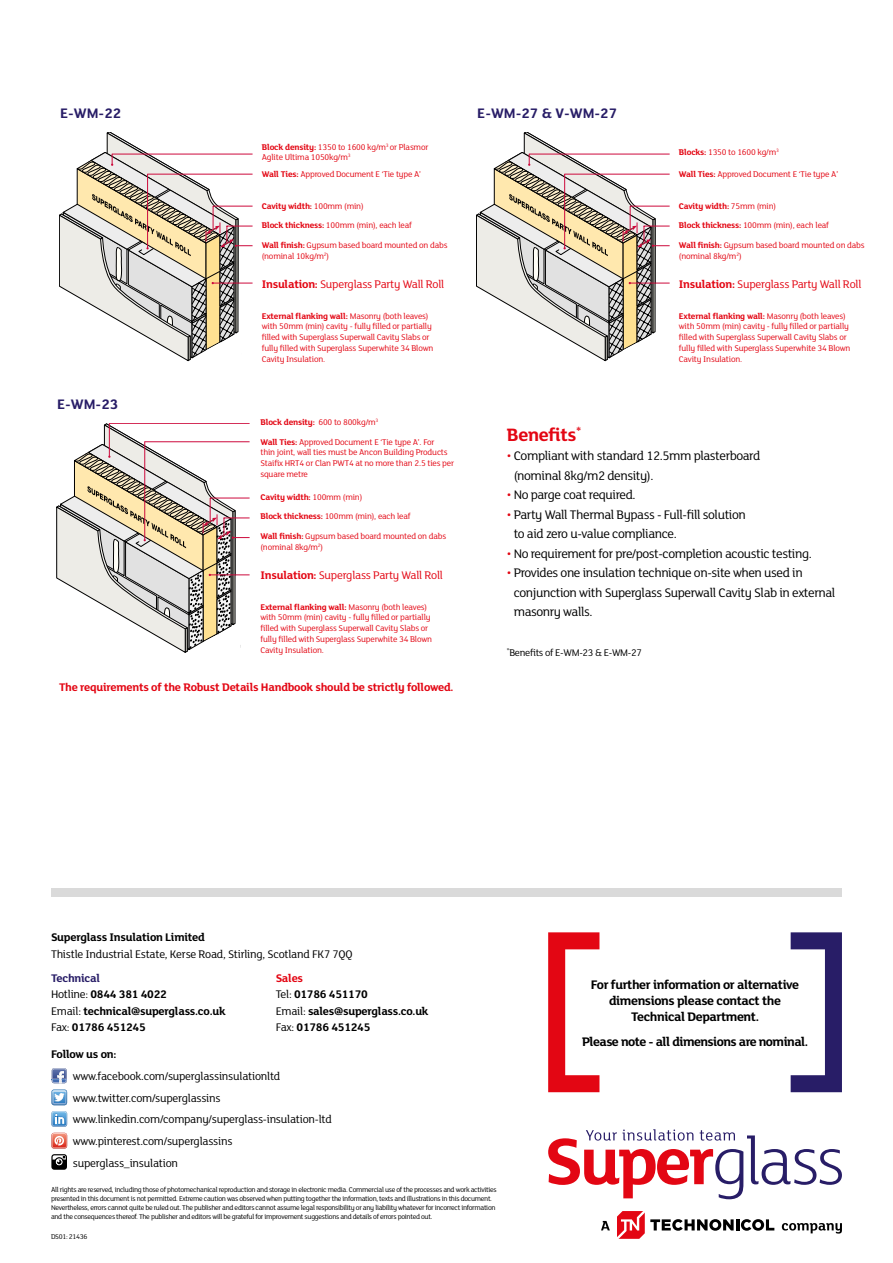
<style>
.page{position:relative;width:893px;height:1263px;background:#fff}
.page>*{position:absolute;margin:0;border:0;box-sizing:border-box;transform-origin:0 0}
.t1{font:700 19.5px "FS Lola";letter-spacing:-.02em;color:#e30613}
.t2{font:700 15px "FS Lola";color:#281d67}
.t3{font:13.5px/19.5px "FS Lola";letter-spacing:-.03em;color:#000}
.t4{font:700 13.5px/16.2px "FS Lola";letter-spacing:-.03em;color:#000;text-align:center}
.t5{font:12px/21.6px "FS Lola";letter-spacing:-.02em;color:#000}
.t6{font:700 12px/16.5px "FS Lola";letter-spacing:-.02em;color:#000}
.t7{font:12px "FS Lola";letter-spacing:-.02em;color:#e30613}
.t8{font:700 12px "FS Lola";letter-spacing:-.02em;color:#e30613}
.t9{font:10.5px "FS Lola";letter-spacing:-.03em;color:#000}
.t10{font:9px/10.8px "FS Lola";letter-spacing:-.02em;color:#e30613}
.t11{font:7.5px/9px "FS Lola";letter-spacing:-.04em;color:#000}
.s1{font-weight:700}
.s2{color:#e30613}
.s3{color:#281d67}
.s4{font-weight:400}
</style>
<div class="page">
<svg style="left:548px;top:932px;width:51px;height:160px"></svg>
<svg style="left:791px;top:932px;width:51px;height:160px"></svg>
<div style="left:51px;top:888px;width:791px;height:9px;background:#dadada"></div>
<svg style="left:51px;top:1068px;width:17px;height:59px"></svg>
<svg style="left:51px;top:1133px;width:16px;height:15px"></svg>
<svg style="left:51px;top:1154px;width:16px;height:16px"></svg>
<svg style="left:59px;top:132px;width:194px;height:229px"></svg>
<svg style="left:57px;top:423px;width:193px;height:229px"></svg>
<svg style="left:476px;top:132px;width:194px;height:229px"></svg>
<svg style="left:548px;top:1129px;width:294px;height:70px"></svg>
<svg style="left:601px;top:1211px;width:241px;height:28px"></svg>
<h2 class="t2" style="left:60px;top:102px;width:62px">E-WM-22</h2>
<h2 class="t2" style="left:57px;top:393px;width:62px">E-WM-23</h2>
<p class="t10" style="left:262px;top:141px;width:168px"><span class="s1">Block density:</span> 1350 to 1600 kg/m<sup>3</sup> or Plasmor<br>Aglite Ultima 1050kg/m<sup>3</sup></p>
<p class="t10" style="left:262px;top:168px;width:161px"><span class="s1">Wall Ties:</span> Approved Document E ‘Tie type A’</p>
<p class="t10" style="left:262px;top:196px;width:152px;line-height:19.4px"><span class="s1">Cavity width:</span> 100mm (min)<br><span class="s1">Block thickness:</span> 100mm (min), each leaf</p>
<p class="t10" style="left:262px;top:240px;width:187px"><span class="s1">Wall finish:</span> Gypsum based board mounted on dabs (nominal 10kg/m<sup>2</sup>)</p>
<h3 class="t7" style="left:262px;top:276px;width:184px"><span class="s1">Insulation:</span> Superglass Party Wall Roll</h3>
<p class="t10" style="left:262px;top:310px;width:173px"><span class="s1">External flanking wall:</span> Masonry (both leaves) with 50mm (min) cavity - fully filled or partially filled with Superglass Superwall Cavity Slabs or fully filled with Superglass Superwhite 34 Blown Cavity Insulation.</p>
<p class="t10" style="left:260px;top:412px;width:176px;line-height:19.4px"><span class="s1">Block density:</span> 600 to 800kg/m<sup>3<br></sup><span class="s1">Wall Ties:</span> Approved Document E ‘Tie type A’. For</p>
<p class="t10" style="left:260px;top:447px;width:195px">thin joint, wall ties must be Ancon Building Products<br>Staifix HRT4 or Clan PWT4 at no more than 2.5 ties per square metre</p>
<p class="t10" style="left:260px;top:487px;width:152px;line-height:19.4px"><span class="s1">Cavity width:</span> 100mm (min)<br><span class="s1">Block thickness:</span> 100mm (min), each leaf</p>
<p class="t10" style="left:260px;top:531px;width:187px"><span class="s1">Wall finish:</span> Gypsum based board mounted on dabs (nominal 8kg/m<sup>2</sup>)</p>
<h3 class="t7" style="left:260px;top:567px;width:184px"><span class="s1">Insulation:</span> Superglass Party Wall Roll</h3>
<p class="t10" style="left:260px;top:601px;width:173px"><span class="s1">External flanking wall:</span> Masonry (both leaves) with 50mm (min) cavity - fully filled or partially filled with Superglass Superwall Cavity Slabs or fully filled with Superglass Superwhite 34 Blown Cavity Insulation.</p>
<h3 class="t8" style="left:59px;top:678px;width:396px">The requirements of the Robust Details Handbook should be strictly followed.</h3>
<h2 class="t2" style="left:477px;top:102px;width:141px">E-WM-27 &amp; V-WM-27</h2>
<p class="t10" style="left:679px;top:147px;width:101px"><span class="s1">Blocks:</span> 1350 to 1600 kg/m<sup>3</sup></p>
<p class="t10" style="left:679px;top:168px;width:161px"><span class="s1">Wall Ties:</span> Approved Document E ‘Tie type A’</p>
<p class="t10" style="left:679px;top:196px;width:152px;line-height:19.4px"><span class="s1">Cavity width:</span> 75mm (min)<br><span class="s1">Block thickness:</span> 100mm (min), each leaf</p>
<p class="t10" style="left:679px;top:240px;width:187px"><span class="s1">Wall finish:</span> Gypsum based board mounted on dabs (nominal 8kg/m<sup>2</sup>)</p>
<h3 class="t7" style="left:679px;top:276px;width:184px"><span class="s1">Insulation:</span> Superglass Party Wall Roll</h3>
<p class="t10" style="left:679px;top:310px;width:173px"><span class="s1">External flanking wall:</span> Masonry (both leaves) with 50mm (min) cavity - fully filled or partially filled with Superglass Superwall Cavity Slabs or fully filled with Superglass Superwhite 34 Blown Cavity Insulation.</p>
<h1 class="t1" style="left:507px;top:421px;width:76px">Benefits<sup>*</sup></h1>
<h3 class="t3" style="left:514px;top:446px;width:248px;text-indent:-7px"><span class="s2">•</span> Compliant with standard 12.5mm plasterboard (nominal 8kg/m2 density).</h3>
<h3 class="t3" style="left:507px;top:485px;width:130px"><span class="s2">•</span> No parge coat required.</h3>
<h3 class="t3" style="left:514px;top:504px;width:234px;text-indent:-7px"><span class="s2">•</span> Party Wall Thermal Bypass - Full-fill solution to aid zero u-value compliance.</h3>
<h3 class="t3" style="left:507px;top:543px;width:306px"><span class="s2">•</span> No requirement for pre/post-completion acoustic testing.</h3>
<h3 class="t3" style="left:514px;top:563px;width:323px;text-indent:-7px"><span class="s2">•</span> Provides one insulation technique on-site when used in conjunction with Superglass Superwall Cavity Slab in external masonry walls.</h3>
<p class="t9" style="left:507px;top:645px;width:136px"><sup>*</sup>Benefits of E-WM-23 &amp; E-WM-27</p>
<h3 class="t6" style="left:51px;top:928px;width:155px">Superglass Insulation Limited</h3>
<h3 class="t5" style="left:51px;top:943px;width:303px">Thistle Industrial Estate, Kerse Road, Stirling, Scotland FK7 7QQ</h3>
<h3 class="t6" style="left:51px;top:969px;width:176px"><span class="s3">Technical<br></span><span class="s4">Hotline:</span> 0844 381 4022<br><span class="s4">Email:</span> technical@superglass.co.uk<br><span class="s4">Fax:</span> 01786 451245</h3>
<h3 class="t6" style="left:276px;top:969px;width:154px"><span class="s2">Sales<br></span><span class="s4">Tel:</span> 01786 451170<br><span class="s4">Email:</span> sales@superglass.co.uk<br><span class="s4">Fax:</span> 01786 451245</h3>
<h3 class="t6" style="left:51px;top:1045px;width:67px">Follow us on:</h3>
<h3 class="t5" style="left:73px;top:1065px;width:260px">www.facebook.com/superglassinsulationltd www.twitter.com/superglassins www.linkedin.com/company/superglass-insulation-ltd www.pinterest.com/superglassins superglass_insulation</h3>
<h3 class="t4" style="left:591px;top:976px;width:210px">For further information or alternative dimensions please contact the<br>Technical Department.</h3>
<h3 class="t4" style="left:582px;top:1033px;width:228px">Please note - all dimensions are nominal.</h3>
<p class="t11" style="left:51px;top:1185px;width:447px">All rights are reserved, including those of photomechanical reproduction and storage in electronic media. Commercial use of the processes and work activities presented in this document is not permitted. Extreme caution was observed when putting together the information, texts and illustrations in this document.<br>Nevertheless, errors cannot quite be ruled out. The publisher and editors cannot assume legal responsibility or any liability whatever for incorrect information and the consequences thereof. The publisher and editors will be grateful for improvement suggestions and details of errors pointed out.</p>
<p class="t11" style="left:51px;top:1231px;width:38px">DS01: 21436</p>
</div>
